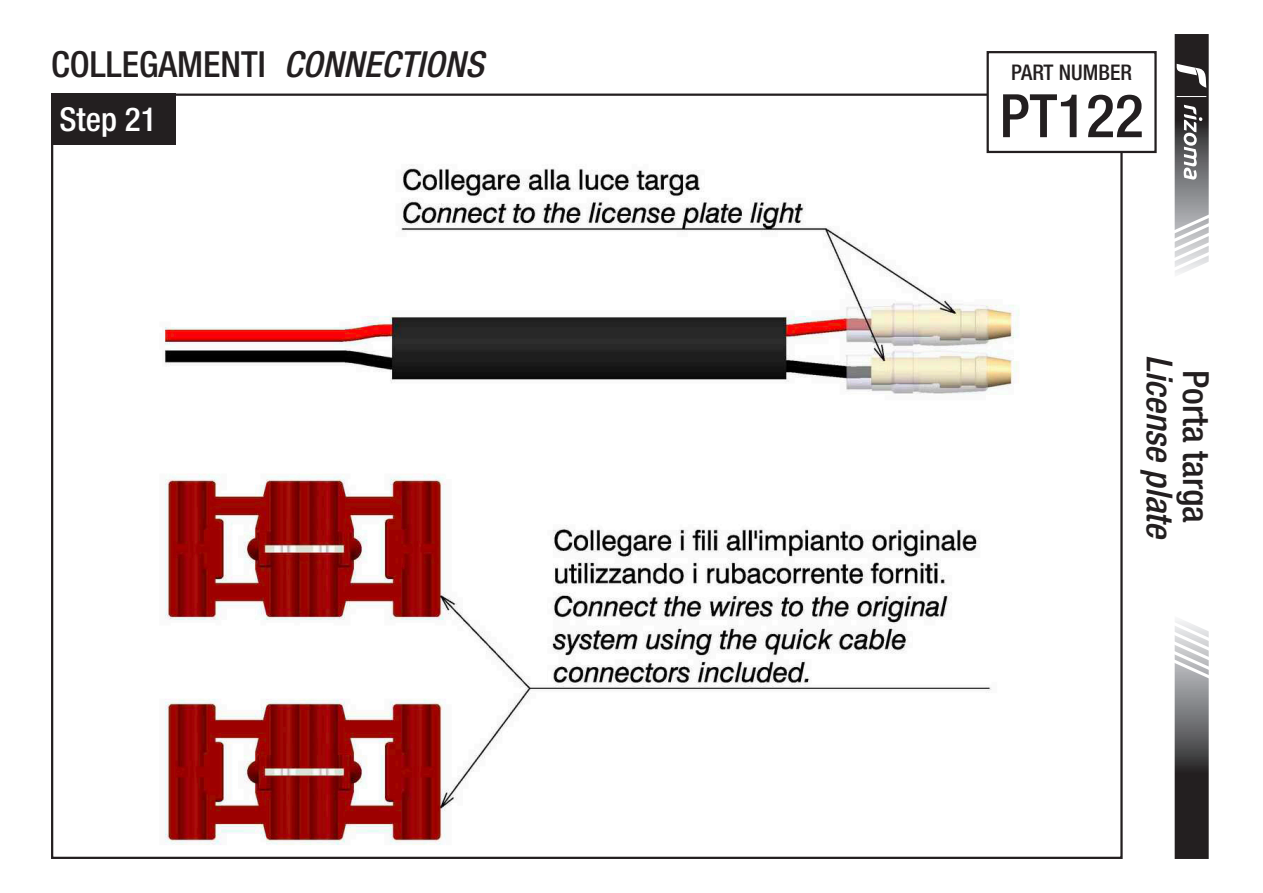
<style>
.page{position:relative;width:1263px;height:893px;background:#fff}
.page>*{position:absolute;margin:0;border:0;box-sizing:border-box;transform-origin:0 0}
.t1{font:500 condensed 60px "Helvetica Neue LT Std";color:#231f20}
.t2{font:500 condensed 36px "Helvetica Neue LT Std";color:#231f20}
.t3{font:italic 500 condensed 36px "Helvetica Neue LT Std";color:#231f20}
.t4{font:500 condensed 33px "Helvetica Neue LT Std";color:#fff}
.t5{font:500 condensed 21.6px "Helvetica Neue LT Std";color:#231f20}
.s1{font-style:italic}
</style>
<div class="page">
<img style="left:165px;top:103px;width:888px;height:742px">
<div style="left:51px;top:94px;width:124px;height:51px;background:#231f20"></div>
<svg style="left:1174px;top:620px;width:35px;height:239px"></svg>
<svg style="left:1174px;top:34px;width:35px;height:240px"></svg>
<div style="left:988px;top:52px;width:167px;height:100px;background:#fff"></div>
<div style="left:986px;top:51px;width:171px;height:102px;border:2px solid #231f20"></div>
<p class="t2" style="left:51px;top:42px;width:434px">COLLEGAMENTI <span class="s1">CONNECTIONS</span></p>
<p class="t4" style="left:60px;top:99px;width:99px">Step 21</p>
<p class="t5" style="left:1011px;top:59px;width:122px">PART NUMBER</p>
<h1 class="t1" style="left:999px;top:80px;width:146px">PT122</h1>
<p class="t3" style="left:1181px;top:355px;width:187px;rotate:90deg">License plate</p>
<p class="t2" style="left:1217px;top:370px;width:155px;rotate:90deg">Porta targa</p>
</div>
